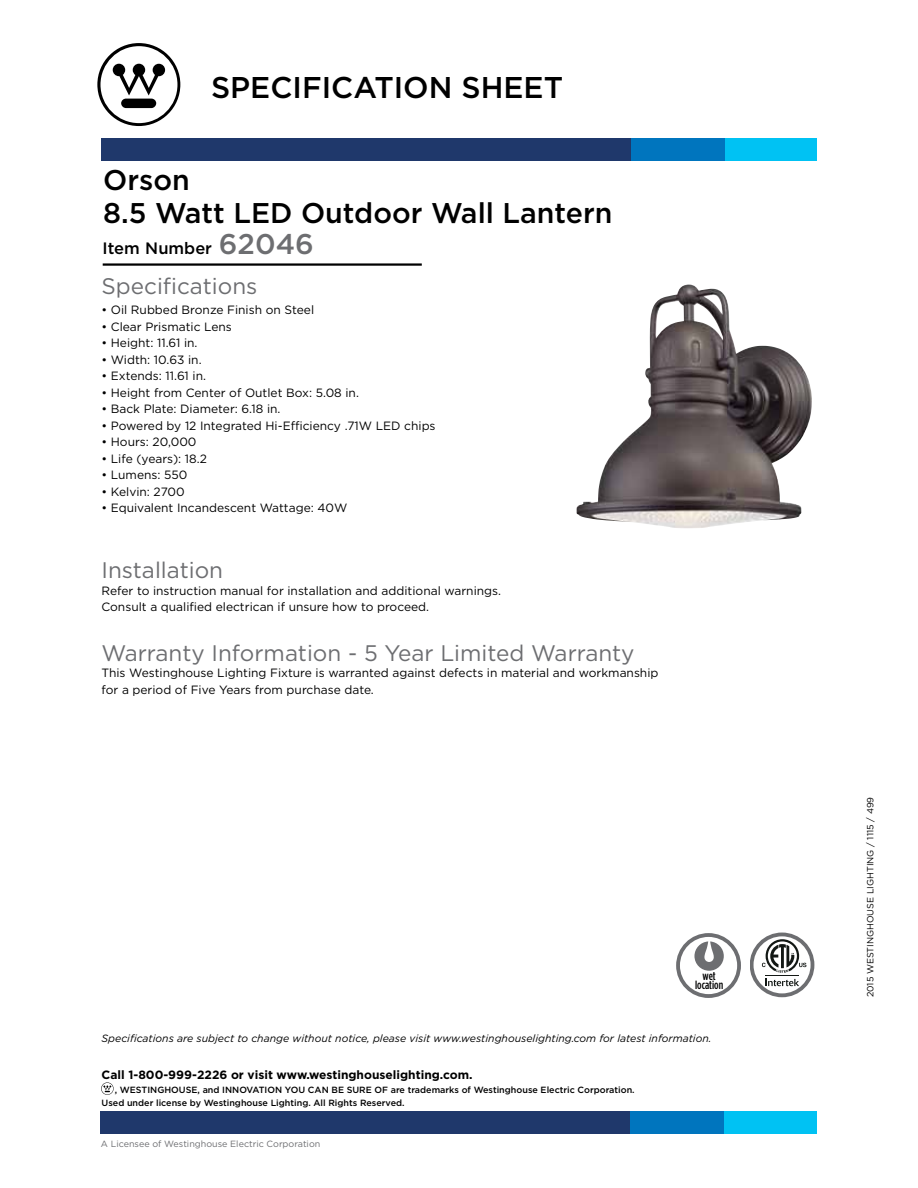
<style>
.page{position:relative;width:918px;height:1188px;background:#fff}
.page>*{position:absolute;margin:0;border:0;box-sizing:border-box;transform-origin:0 0}
.t1{font:500 30px "Gotham";color:#000}
.t2{font:500 28.5px/33px "Gotham";color:#000}
.t3{font:22.5px "Gotham";color:#6d6e71}
.t4{font:500 16.5px "Gotham";color:#000}
.t5{font:12px/16.5px "Gotham";color:#000}
.t6{font:700 12px "Gotham";color:#000}
.t7{font:500 11.85px/9.3px "Gotham Condensed";color:#000;text-align:center}
.t8{font:italic 10.5px "Gotham";color:#000}
.t9{font:500 9px/13.5px "Gotham";color:#000}
.t10{font:9px "Gotham";color:#6d6e71}
.t11{font:9px "Gotham";color:#000}
.s1{font-size:28.5px;color:#6d6e71}
</style>
<div class="page">
<svg style="left:97px;top:43px;width:83px;height:83px"></svg>
<div style="left:106px;top:138px;width:711px;height:23px;background:#00c2f3"></div>
<div style="left:101px;top:138px;width:624px;height:23px;background:#1f386b"></div>
<div style="left:631px;top:138px;width:94px;height:23px;background:#0075be"></div>
<div style="left:105px;top:1111px;width:711px;height:23px;background:#00c2f3"></div>
<div style="left:100px;top:1111px;width:624px;height:23px;background:#1f386b"></div>
<div style="left:631px;top:1111px;width:93px;height:23px;background:#0075be"></div>
<svg style="left:101px;top:1082px;width:13px;height:13px"></svg>
<img style="left:577px;top:285px;width:235px;height:243px">
<svg style="left:750px;top:933px;width:64px;height:64px"></svg>
<svg style="left:676px;top:933px;width:65px;height:65px"></svg>
<hr style="left:103px;top:263px;width:319px;height:3px;background:#000">
<h1 class="t1" style="left:211px;top:68px;width:354px">Specification Sheet</h1>
<h2 class="t2" style="left:103px;top:163px;width:511px">Orson<br>8.5 Watt LED Outdoor Wall Lantern</h2>
<h3 class="t4" style="left:102px;top:237px;width:213px">Item N umber <span class="s1">62046</span></h3>
<h3 class="t3" style="left:102px;top:271px;width:157px">Specifications</h3>
<p class="t5" style="left:102px;top:302px;width:214px">• Oil Rubbed Bronze Finish on Steel</p>
<p class="t5" style="left:102px;top:318px;width:132px">• Clear Prismatic Lens</p>
<p class="t5" style="left:102px;top:335px;width:98px">• Height: 11.61 in.</p>
<p class="t5" style="left:102px;top:351px;width:102px">• Width: 10.63 in.</p>
<p class="t5" style="left:102px;top:368px;width:106px">• Extends: 11.61 in.</p>
<p class="t5" style="left:102px;top:384px;width:259px">• Height from Center of Outlet Box: 5.08 in.</p>
<p class="t5" style="left:102px;top:401px;width:181px">• Back Plate: Diameter: 6.18 in.</p>
<p class="t5" style="left:102px;top:417px;width:336px">• Powered by 12 Integrated Hi-Efficiency .71W LED chips</p>
<p class="t5" style="left:102px;top:434px;width:97px">• Hours: 20,000</p>
<p class="t5" style="left:102px;top:450px;width:107px">• Life (years): 18.2</p>
<p class="t5" style="left:102px;top:467px;width:87px">• Lumens: 550</p>
<p class="t5" style="left:102px;top:483px;width:85px">• Kelvin: 2700</p>
<p class="t5" style="left:102px;top:500px;width:247px">• Equivalent Incandescent Wattage: 40W</p>
<h3 class="t3" style="left:102px;top:556px;width:123px">Installation</h3>
<p class="t5" style="left:102px;top:582px;width:401px">Refer to instruction manual for installation and additional warnings.<br>Consult a qualified electrican if unsure how to proceed.</p>
<h3 class="t3" style="left:102px;top:638px;width:535px">Warranty Information - 5 Year Limited Warranty</h3>
<p class="t5" style="left:102px;top:665px;width:559px">This Westinghouse Lighting Fixture is warranted against defects in material and workmanship for a period of Five Years from purchase date.</p>
<p class="t7" style="left:695px;top:971px;width:30px">wet location</p>
<p class="t8" style="left:102px;top:1031px;width:611px">Specifications are subject to change without notice, please visit www.westinghouselighting.com for latest information.</p>
<p class="t6" style="left:102px;top:1067px;width:373px">Call 1-800-999-2226 or visit www.westinghouselighting.com.</p>
<p class="t9" style="left:115px;top:1083px;width:115px">, Westinghouse, and INNO</p>
<p class="t9" style="left:247px;top:1083px;width:13px">VATION</p>
<p class="t9" style="left:285px;top:1083px;width:31px">YOU CAN</p>
<p class="t9" style="left:102px;top:1083px;width:535px;text-indent:230px">BE SU RE OF are trademarks of Westinghouse Electric Corporation.<br>Used under license by Westinghouse Lighting. All Rights Reserved.</p>
<p class="t10" style="left:101px;top:1138px;width:221px">A Licensee of Westinghouse Electric Corporation</p>
<p class="t11" style="left:864px;top:997px;width:202px;rotate:-90deg">2015 Westi nghouse Lighti ng / 1115 / 499</p>
</div>
